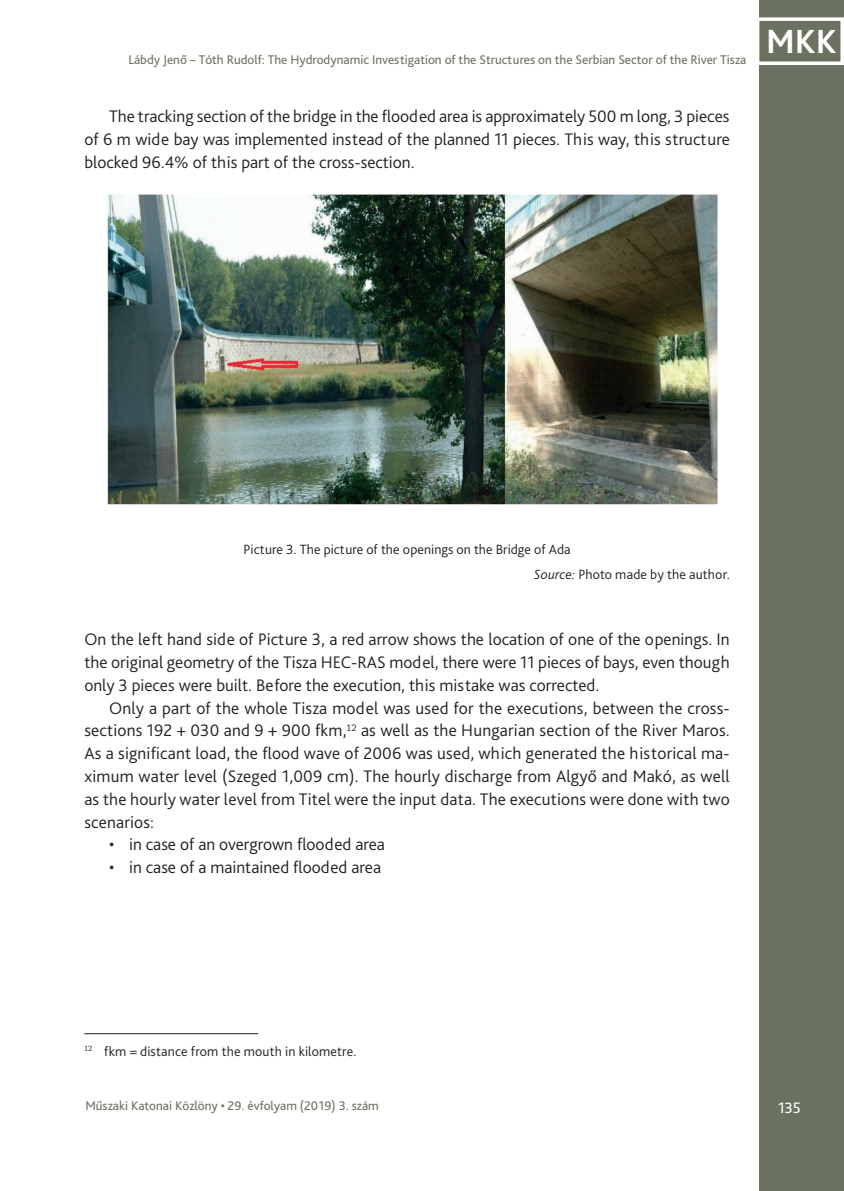
<style>
.page{position:relative;width:844px;height:1191px;background:#fff}
.page>*{position:absolute;margin:0;border:0;box-sizing:border-box;transform-origin:0 0}
.t1{font:700 35px "Bliss Pro";color:#fff}
.Szöveg{font:300 17.5px/22.8px "Bliss Pro";letter-spacing:.01em;color:#231f20;text-align:justify}
.Szöveg_1st___3_mm{font:300 17.5px/22.8px "Bliss Pro";color:#231f20;text-align:justify}
.t2{font:15.75px "Bliss Pro";color:#fff}
.Ábra_címe{font:300 14px "Bliss Pro";color:#231f20}
.Lábjegyzet{font:300 14px "Bliss Pro";color:#231f20}
.ábra_forrás{font:300 14px "Bliss Pro";color:#231f20}
.t3{font:13.12px "Bliss Pro";color:#6c7261}
.s1{font-style:italic}
</style>
<div class="page">
<div style="left:759px;top:0;width:84px;height:1191px;background:#6c7261"></div>
<div style="left:755px;top:17px;width:88px;height:48px;border:4px solid #fff"></div>
<img style="left:107px;top:194px;width:611px;height:311px">
<hr style="left:84px;top:1033px;width:174px;height:1px;background:#231f20">
<p class="t3" style="left:128px;top:51px;width:619px">Lábdy Jenő – Tóth Rudolf: The Hydrodynamic Investigation of the Structures on the Serbian Sector of the River Tisza</p>
<p class="Szöveg" style="left:84px;top:104px;width:646px;text-indent:25px">The tracking section of the bridge in the flooded area is approximately 500 m long, 3 pieces of 6 m wide bay was implemented instead of the planned 11 pieces. This way, this structure blocked 96.4% of this part of the cross-section.</p>
<h1 class="t1" style="left:765px;top:20px;width:72px">MKK</h1>
<p class="Ábra_címe" style="left:243px;top:541px;width:328px">Picture 3. The picture of the openings on the Bridge of Ada</p>
<p class="ábra_forrás" style="left:534px;top:565px;width:197px"><span class="s1">Source:</span> Photo made by the author.</p>
<p class="Szöveg_1st___3_mm" style="left:84px;top:628px;width:646px">On the left hand side of Picture 3, a red arrow shows the location of one of the openings. In the original geometry of the Tisza HEC-RAS model, there were 11 pieces of bays, even though only 3 pieces were built. Before the execution, this mistake was corrected.</p>
<p class="Szöveg" style="left:84px;top:696px;width:646px;text-indent:25px">Only a part of the whole Tisza model was used for the executions, between the cross&shy;sections 192 + 030 and 9 + 900 fkm,<sup>12</sup> as well as the Hungarian section of the River Maros.<br>As a significant load, the flood wave of 2006 was used, which generated the historical ma&shy;ximum water level (Szeged 1,009 cm). The hourly discharge from Algyő and Makó, as well as the hourly water level from Titel were the input data. The executions were done with two scenarios:</p>
<p class="Szöveg" style="left:109px;top:832px;width:277px">• in case of an overgrown flooded area</p>
<p class="Szöveg" style="left:109px;top:855px;width:273px">• in case of a maintained flooded area</p>
<p class="Lábjegyzet" style="left:84px;top:1042px;width:273px"><sup>12</sup> fkm = distance from the mouth in kilometre.</p>
<p class="t3" style="left:85px;top:1098px;width:295px">Műszaki Katonai Közlöny • 29. évfolyam (2019) 3. szám</p>
<p class="t2" style="left:777px;top:1098px;width:24px">135</p>
</div>
